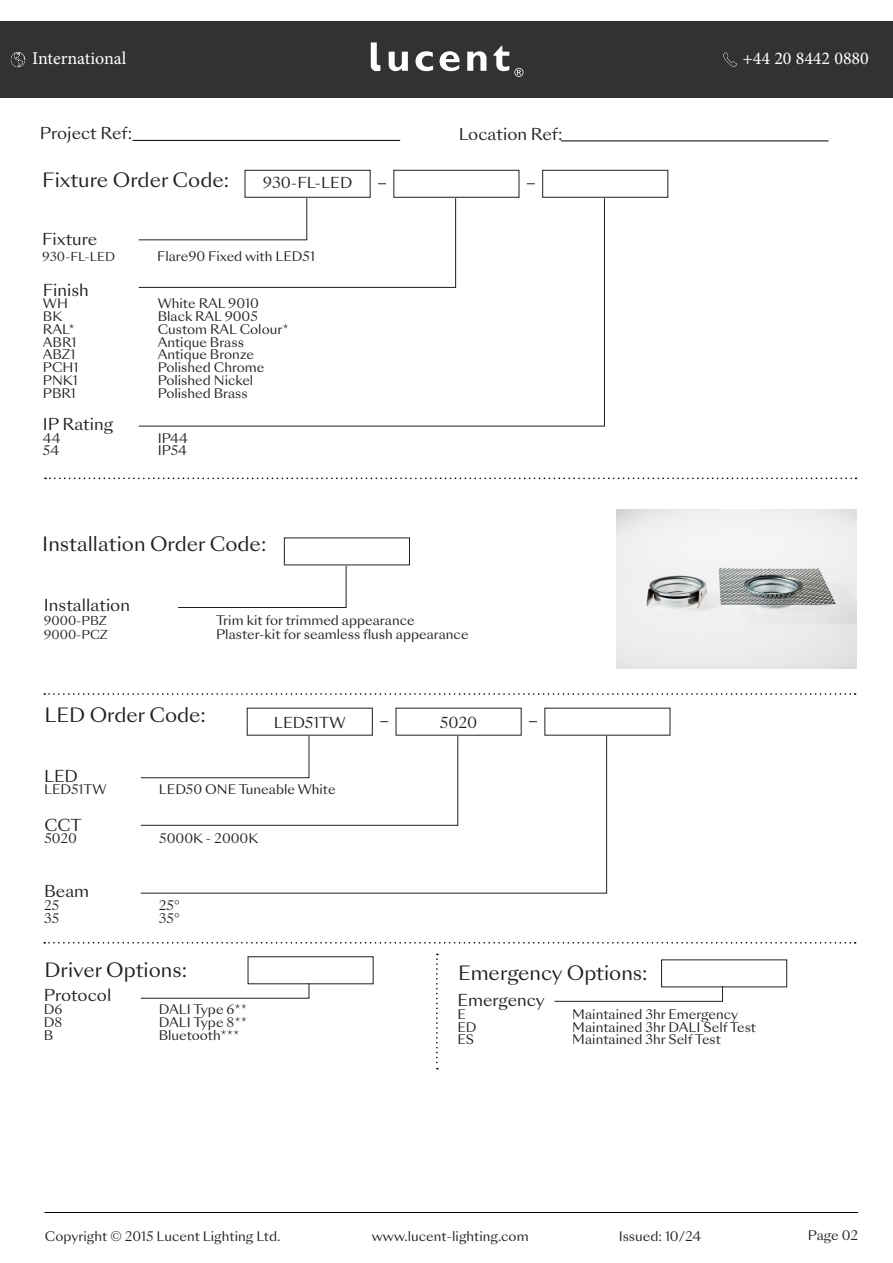
<style>
.page{position:relative;width:893px;height:1263px;background:#fff}
.page>*{position:absolute;margin:0;border:0;box-sizing:border-box;transform-origin:0 0}
.t1{font:19.2px "Sang Bleu Sunrise";color:#231f20}
.t2{font:18px "Minion Pro";color:#fff}
.t3{font:15.9px "Sang Bleu Sunrise";color:#231f20}
.t4{font:14.7px "Sang Bleu Sunrise";color:#231f20}
.t5{font:12.75px "Sang Bleu Sunrise";color:#231f20}
.t6{font:12px "Sang Bleu Sunrise";color:#231f20}
</style>
<div class="page">
<hr style="left:44px;top:1212px;width:814px;height:1px;background:#000">
<div style="left:0;top:21px;width:893px;height:77px;background:#333233"></div>
<svg style="left:389px;top:52px;width:19px;height:19px"></svg>
<svg style="left:415px;top:51px;width:18px;height:20px"></svg>
<svg style="left:440px;top:51px;width:20px;height:20px"></svg>
<svg style="left:467px;top:51px;width:19px;height:20px"></svg>
<svg style="left:371px;top:42px;width:9px;height:29px"></svg>
<svg style="left:494px;top:46px;width:29px;height:31px"></svg>
<img style="left:10px;top:52px;width:16px;height:15px">
<img style="left:723px;top:52px;width:14px;height:15px">
<hr style="left:133px;top:140px;width:267px;height:1px;background:#000">
<hr style="left:561px;top:141px;width:267px;height:1px;background:#000">
<div style="left:245px;top:170px;width:125px;height:27px;border:1px solid #231f20"></div>
<div style="left:394px;top:170px;width:125px;height:27px;border:1px solid #231f20"></div>
<div style="left:542px;top:170px;width:126px;height:27px;border:1px solid #231f20"></div>
<svg style="left:138px;top:198px;width:467px;height:228px"></svg>
<svg style="left:45px;top:478px;width:811px;height:1px"></svg>
<svg style="left:178px;top:565px;width:168px;height:43px"></svg>
<img style="left:617px;top:509px;width:239px;height:160px">
<svg style="left:44px;top:693px;width:812px;height:2px"></svg>
<svg style="left:140px;top:736px;width:467px;height:157px"></svg>
<svg style="left:140px;top:983px;width:169px;height:16px"></svg>
<svg style="left:554px;top:987px;width:169px;height:15px"></svg>
<svg style="left:436px;top:953px;width:2px;height:116px"></svg>
<svg style="left:44px;top:942px;width:812px;height:1px"></svg>
<p class="t2" style="left:32px;top:47px;width:96px">International</p>
<p class="t2" style="left:742px;top:47px;width:128px">+44 20 8442 0880</p>
<p class="t3" style="left:40px;top:122px;width:94px">Project Ref:</p>
<p class="t3" style="left:459px;top:123px;width:105px">Location Ref:</p>
<p class="t1" style="left:42px;top:167px;width:188px">Fixture Order Code:</p>
<p class="t4" style="left:263px;top:173px;width:91px">930-FL-LED</p>
<p class="t3" style="left:42px;top:228px;width:57px">Fixture</p>
<p class="t6" style="left:42px;top:248px;width:75px">930-FL-LED</p>
<p class="t5" style="left:157px;top:247px;width:159px">Flare90 Fixed with LED51</p>
<p class="t3" style="left:43px;top:279px;width:47px">Finish</p>
<p class="t5" style="left:43px;top:295px;width:27px">WH</p>
<p class="t5" style="left:158px;top:295px;width:103px">White RAL 9010</p>
<p class="t5" style="left:43px;top:308px;width:21px">BK</p>
<p class="t5" style="left:158px;top:308px;width:102px">Black RAL 9005</p>
<p class="t5" style="left:43px;top:320px;width:33px">RAL*</p>
<p class="t5" style="left:158px;top:320px;width:133px">Custom RAL Colour*</p>
<p class="t5" style="left:43px;top:333px;width:35px">ABR1</p>
<p class="t5" style="left:158px;top:333px;width:88px">Antique Brass</p>
<p class="t5" style="left:43px;top:346px;width:34px">ABZ1</p>
<p class="t5" style="left:158px;top:346px;width:98px">Antique Bronze</p>
<p class="t5" style="left:43px;top:359px;width:37px">PCH1</p>
<p class="t5" style="left:158px;top:359px;width:108px">Polished Chrome</p>
<p class="t5" style="left:43px;top:371px;width:36px">PNK1</p>
<p class="t5" style="left:158px;top:371px;width:97px">Polished Nickel</p>
<p class="t5" style="left:43px;top:384px;width:34px">PBR1</p>
<p class="t5" style="left:158px;top:384px;width:92px">Polished Brass</p>
<p class="t3" style="left:43px;top:413px;width:72px">IP Rating</p>
<p class="t5" style="left:43px;top:429px;width:19px">44</p>
<p class="t5" style="left:158px;top:429px;width:32px">IP44</p>
<p class="t5" style="left:43px;top:442px;width:18px">54</p>
<p class="t5" style="left:158px;top:442px;width:31px">IP54</p>
<p class="t1" style="left:42px;top:531px;width:226px">Installation Order Code:</p>
<p class="t3" style="left:44px;top:594px;width:88px">Installation</p>
<p class="t6" style="left:44px;top:612px;width:65px">9000-PBZ</p>
<p class="t5" style="left:216px;top:611px;width:200px">Trim kit for trimmed appearance</p>
<p class="t6" style="left:44px;top:627px;width:66px">9000-PCZ</p>
<p class="t5" style="left:216px;top:626px;width:254px">Plaster-kit for seamless flush appearance</p>
<p class="t1" style="left:44px;top:701px;width:163px">LED Order Code:</p>
<p class="t4" style="left:274px;top:712px;width:73px">LED51TW</p>
<p class="t4" style="left:440px;top:712px;width:39px">5020</p>
<p class="t3" style="left:44px;top:765px;width:35px">LED</p>
<p class="t5" style="left:44px;top:781px;width:64px">LED51TW</p>
<p class="t5" style="left:159px;top:781px;width:178px">LED50 ONE Tuneable White</p>
<p class="t3" style="left:44px;top:814px;width:39px">CCT</p>
<p class="t5" style="left:44px;top:830px;width:34px">5020</p>
<p class="t5" style="left:159px;top:830px;width:100px">5000K - 2000K</p>
<p class="t3" style="left:44px;top:880px;width:47px">Beam</p>
<p class="t5" style="left:44px;top:896px;width:17px">25</p>
<p class="t5" style="left:159px;top:896px;width:22px">25°</p>
<p class="t5" style="left:44px;top:909px;width:17px">35</p>
<p class="t5" style="left:159px;top:909px;width:22px">35°</p>
<p class="t1" style="left:44px;top:956px;width:144px">Driver Options:</p>
<p class="t1" style="left:458px;top:959px;width:191px">Emergency Options:</p>
<p class="t3" style="left:44px;top:984px;width:69px">Protocol</p>
<p class="t5" style="left:44px;top:1000px;width:20px">D6</p>
<p class="t5" style="left:159px;top:1000px;width:90px">DALI Type 6**</p>
<p class="t5" style="left:44px;top:1013px;width:20px">D8</p>
<p class="t5" style="left:159px;top:1013px;width:90px">DALI Type 8**</p>
<p class="t5" style="left:44px;top:1026px;width:11px">B</p>
<p class="t5" style="left:159px;top:1026px;width:82px">Bluetooth***</p>
<p class="t3" style="left:457px;top:989px;width:89px">Emergency</p>
<p class="t5" style="left:457px;top:1005px;width:10px">E</p>
<p class="t5" style="left:572px;top:1005px;width:167px">Maintained 3hr Emergency</p>
<p class="t5" style="left:457px;top:1018px;width:21px">ED</p>
<p class="t5" style="left:572px;top:1018px;width:185px">Maintained 3hr DALI Self Test</p>
<p class="t5" style="left:457px;top:1031px;width:18px">ES</p>
<p class="t5" style="left:572px;top:1031px;width:150px">Maintained 3hr Self Test</p>
<p class="t5" style="left:45px;top:1227px;width:237px">Copyright © 2015 Lucent Lighting Ltd.</p>
<p class="t5" style="left:372px;top:1227px;width:158px">www.lucent-lighting.com</p>
<p class="t5" style="left:808px;top:1227px;width:52px">Page 02</p>
<p class="t5" style="left:619px;top:1227px;width:84px">Issued: 10/24</p>
</div>
